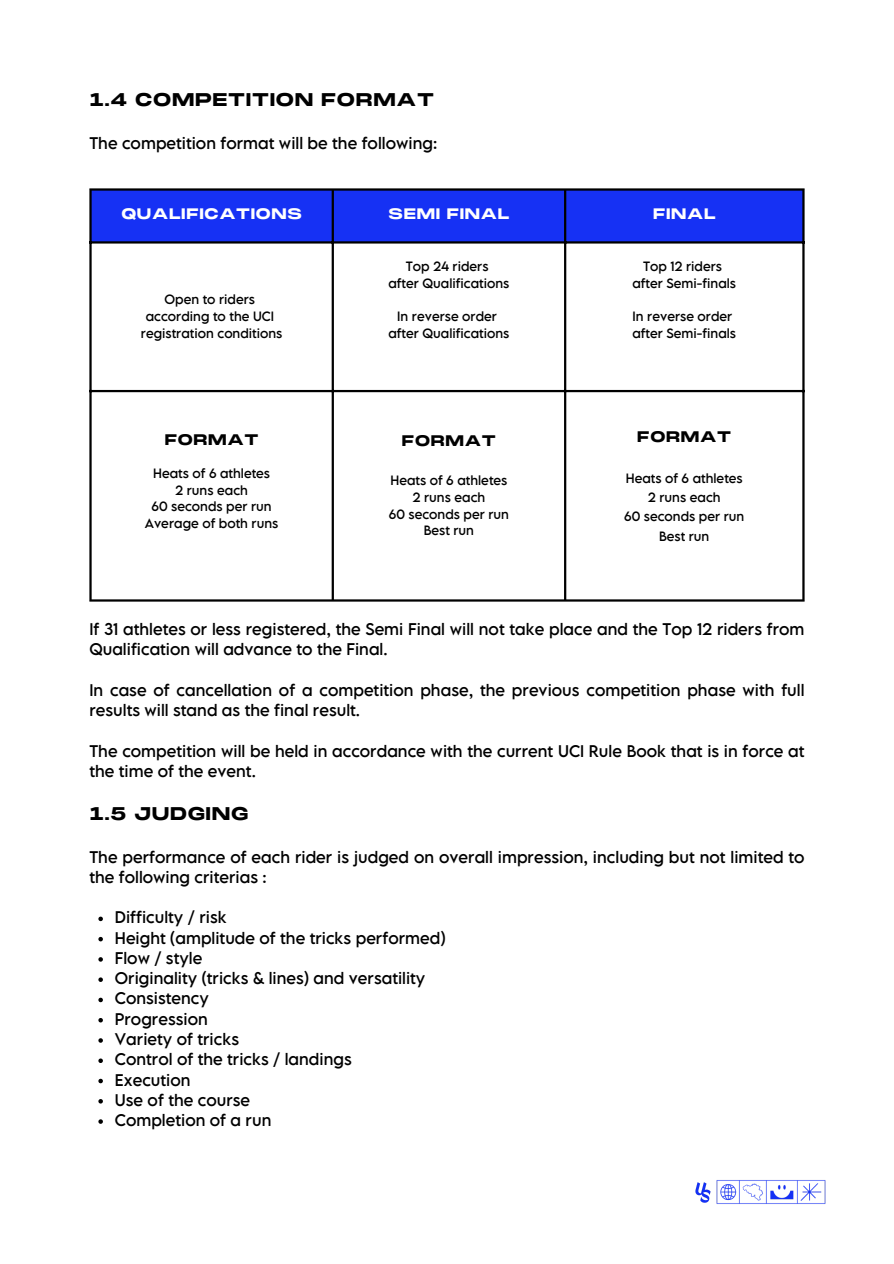
<style>
.page{position:relative;width:894px;height:1264px;background:#fff}
.page>*{position:absolute;margin:0;border:0;box-sizing:border-box;transform-origin:0 0}
.t1{font:700 18px "PP Monument Extended";color:#000}
.t2{font:15px/20.2px "LEMONMILK Pro FTR";color:#000}
.t3{font:700 15px "PP Monument Extended";color:#000}
.t4{font:700 14.85px "PP Monument Extended";color:#fff}
.t5{font:12px "LEMONMILK Pro FTR";color:#000}
</style>
<div class="page">
<svg style="left:98px;top:916px;width:5px;height:5px"></svg>
<svg style="left:98px;top:936px;width:5px;height:5px"></svg>
<svg style="left:98px;top:957px;width:5px;height:4px"></svg>
<svg style="left:98px;top:977px;width:5px;height:4px"></svg>
<svg style="left:98px;top:997px;width:5px;height:5px"></svg>
<svg style="left:98px;top:1018px;width:5px;height:4px"></svg>
<svg style="left:98px;top:1038px;width:5px;height:4px"></svg>
<svg style="left:98px;top:1058px;width:5px;height:4px"></svg>
<svg style="left:98px;top:1078px;width:5px;height:5px"></svg>
<svg style="left:98px;top:1099px;width:5px;height:4px"></svg>
<svg style="left:98px;top:1119px;width:5px;height:4px"></svg>
<div style="left:92px;top:191px;width:710px;height:50px;background:#1631f4"></div>
<hr style="left:89px;top:191px;width:3px;height:408px;background:#000">
<hr style="left:331px;top:191px;width:3px;height:408px;background:#000">
<hr style="left:564px;top:191px;width:2px;height:408px;background:#000">
<hr style="left:802px;top:191px;width:2px;height:408px;background:#000">
<hr style="left:89px;top:188px;width:715px;height:3px;background:#000">
<hr style="left:89px;top:241px;width:715px;height:2px;background:#000">
<hr style="left:89px;top:390px;width:715px;height:2px;background:#000">
<hr style="left:89px;top:599px;width:715px;height:2px;background:#000">
<img style="left:695px;top:1182px;width:15px;height:21px">
<img style="left:710px;top:1180px;width:116px;height:24px">
<h1 class="t1" style="left:89px;top:90px;width:346px">1.4 COMPETITION FORMAT</h1>
<p class="t2" style="left:89px;top:132px;width:349px">The competition format will be the following:</p>
<p class="t4" style="left:121px;top:206px;width:182px">QUALIFICATIONS</p>
<p class="t4" style="left:388px;top:206px;width:123px">SEMI FINAL</p>
<p class="t4" style="left:652px;top:206px;width:65px">FINAL</p>
<p class="t5" style="left:164px;top:291px;width:92px">Open to riders</p>
<p class="t5" style="left:146px;top:308px;width:130px">according to the UCI</p>
<p class="t5" style="left:141px;top:324px;width:143px">registration conditions</p>
<p class="t3" style="left:164px;top:432px;width:96px">FORMAT</p>
<p class="t5" style="left:153px;top:465px;width:118px">Heats of 6 athletes</p>
<p class="t5" style="left:175px;top:482px;width:74px">2 runs each</p>
<p class="t5" style="left:151px;top:498px;width:122px">60 seconds per run</p>
<p class="t5" style="left:145px;top:515px;width:135px">Average of both runs</p>
<p class="t5" style="left:405px;top:258px;width:84px">Top 24 riders</p>
<p class="t5" style="left:388px;top:275px;width:122px">after Qualifications</p>
<p class="t5" style="left:397px;top:308px;width:101px">In reverse order</p>
<p class="t5" style="left:388px;top:324px;width:122px">after Qualifications</p>
<p class="t3" style="left:401px;top:433px;width:96px">FORMAT</p>
<p class="t5" style="left:390px;top:472px;width:118px">Heats of 6 athletes</p>
<p class="t5" style="left:412px;top:489px;width:74px">2 runs each</p>
<p class="t5" style="left:389px;top:505px;width:122px">60 seconds per run</p>
<p class="t5" style="left:423px;top:522px;width:52px">Best run</p>
<p class="t5" style="left:642px;top:258px;width:80px">Top 12 riders</p>
<p class="t5" style="left:632px;top:275px;width:105px">after Semi-finals</p>
<p class="t5" style="left:632px;top:308px;width:101px">In reverse order</p>
<p class="t5" style="left:632px;top:324px;width:105px">after Semi-finals</p>
<p class="t3" style="left:636px;top:429px;width:96px">FORMAT</p>
<p class="t5" style="left:625px;top:470px;width:118px">Heats of 6 athletes</p>
<p class="t5" style="left:647px;top:489px;width:74px">2 runs each</p>
<p class="t5" style="left:624px;top:508px;width:122px">60 seconds per run</p>
<p class="t5" style="left:659px;top:527px;width:52px">Best run</p>
<p class="t2" style="left:89px;top:618px;width:716px">If 31 athletes or less registered, the Semi Final will not take place and the Top 12 riders from<br>Qualification will advance to the Final.</p>
<p class="t2" style="left:89px;top:679px;width:716px">In case of cancellation of a competition phase, the previous competition phase with full results will stand as the final result.</p>
<p class="t2" style="left:89px;top:740px;width:716px">The competition will be held in accordance with the current UCI Rule Book that is in force at the time of the event.</p>
<h1 class="t1" style="left:89px;top:804px;width:161px">1.5 JUDGING</h1>
<p class="t2" style="left:89px;top:846px;width:716px">The performance of each rider is judged on overall impression, including but not limited to the following criterias :</p>
<p class="t2" style="left:115px;top:907px;width:113px">Difficulty / risk</p>
<p class="t2" style="left:115px;top:927px;width:332px">Height (amplitude of the tricks performed)</p>
<p class="t2" style="left:115px;top:947px;width:89px">Flow / style</p>
<p class="t2" style="left:115px;top:967px;width:312px">Originality (tricks &amp; lines) and versatility</p>
<p class="t2" style="left:115px;top:988px;width:96px">Consistency</p>
<p class="t2" style="left:115px;top:1008px;width:94px">Progression</p>
<p class="t2" style="left:115px;top:1028px;width:126px">Variety of tricks</p>
<p class="t2" style="left:115px;top:1048px;width:238px">Control of the tricks / landings</p>
<p class="t2" style="left:115px;top:1069px;width:77px">Execution</p>
<p class="t2" style="left:115px;top:1089px;width:137px">Use of the course</p>
<p class="t2" style="left:115px;top:1109px;width:158px">Completion of a run</p>
</div>
